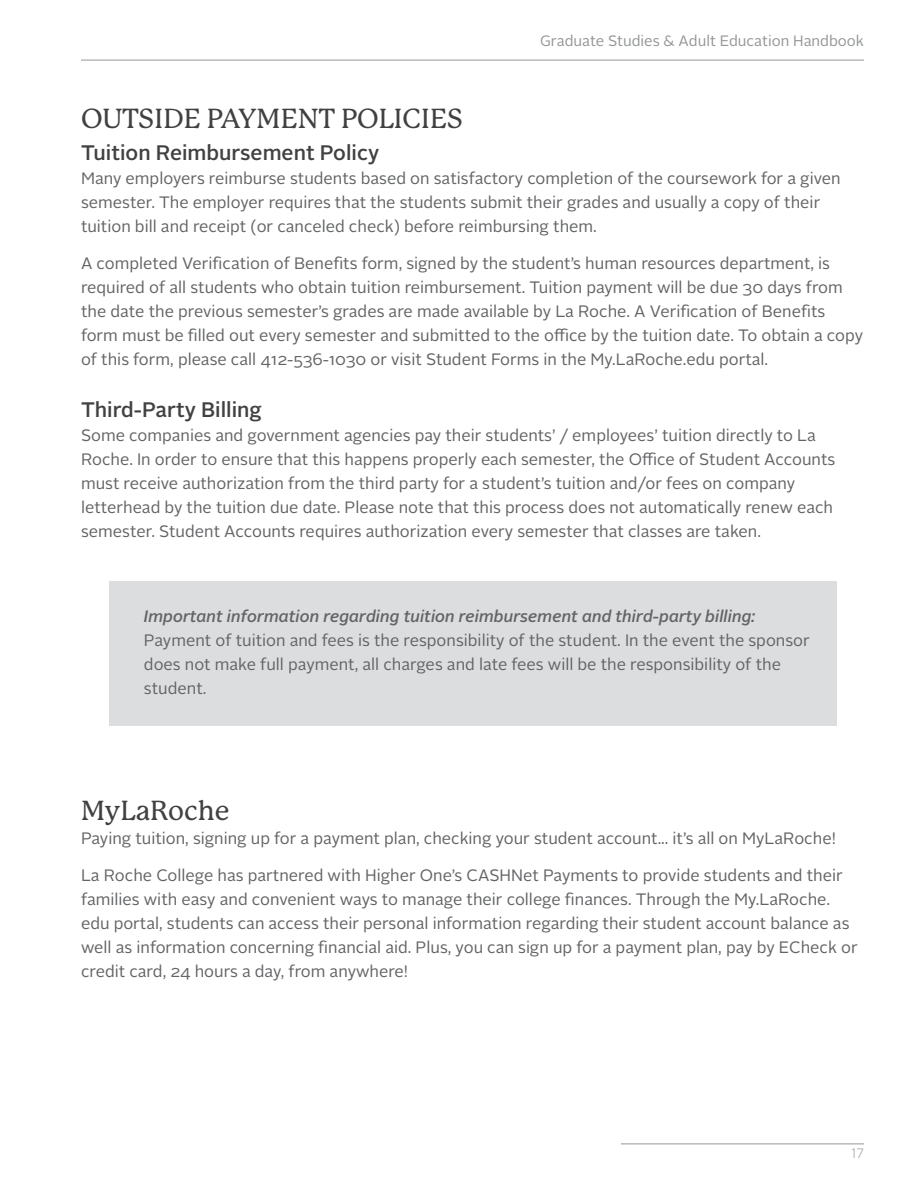
<style>
.page{position:relative;width:918px;height:1188px;background:#fff}
.page>*{position:absolute;margin:0;border:0;box-sizing:border-box;transform-origin:0 0}
.t1{font:500 27px "P22 Mackinac";color:#414142}
.t2{font:500 21px "Alright Sans";color:#414142}
.t3{font:16.5px/24px "Alright Sans";color:#636466}
.t4{font:italic 500 16.5px "Alright Sans";color:#636466}
.t5{font:15px "Alright Sans";color:#949698}
.t6{font:300 13.5px "Gotham";color:#949698}
</style>
<div class="page">
<hr style="left:621px;top:1144px;width:243px;height:1px;background:#949698">
<hr style="left:81px;top:60px;width:783px;height:1px;background:#949698">
<div style="left:109px;top:581px;width:727px;height:145px;background:#dcddde"></div>
<p class="t5" style="left:540px;top:31px;width:325px">Graduate Studies &amp; Adult Education Handbook</p>
<h1 class="t1" style="left:81px;top:103px;width:383px">OUTSIDE PAYMENT POLICIES</h1>
<p class="t2" style="left:81px;top:138px;width:300px">Tuition Reimbursement Policy</p>
<p class="t3" style="left:81px;top:166px;width:761px">Many employers reimburse students based on satisfactory completion of the coursework for a given semester. The employer requires that the students submit their grades and usually a copy of their tuition bill and receipt (or canceled check) before reimbursing them.</p>
<p class="t3" style="left:81px;top:252px;width:784px">A completed Verification of Benefits form, signed by the student’s human resources department, is required of all students who obtain tuition reimbursement. Tuition payment will be due 30 days from the date the previous semester’s grades are made available by La Roche. A Verification of Benefits form must be filled out every semester and submitted to the office by the tuition date. To obtain a copy of this form, please call 412-536-1030 or visit Student Forms in the My.LaRoche.edu portal.</p>
<p class="t2" style="left:81px;top:395px;width:182px">Third-Party Billing</p>
<p class="t3" style="left:81px;top:424px;width:756px">Some companies and government agencies pay their students’ / employees’ tuition directly to La Roche. In order to ensure that this happens properly each semester, the Office of Student Accounts must receive authorization from the third party for a student’s tuition and/or fees on company letterhead by the tuition due date. Please note that this process does not automatically renew each semester. Student Accounts requires authorization every semester that classes are taken.</p>
<p class="t4" style="left:144px;top:605px;width:613px">Important information regarding tuition reimbursement and third-party billing:</p>
<p class="t3" style="left:144px;top:628px;width:667px">Payment of tuition and fees is the responsibility of the student. In the event the sponsor does not make full payment, all charges and late fees will be the responsibility of the student.</p>
<h1 class="t1" style="left:81px;top:795px;width:150px">MyLaRoche</h1>
<p class="t3" style="left:81px;top:826px;width:756px">Paying tuition, signing up for a payment plan, checking your student account... it’s all on MyLaRoche!</p>
<p class="t3" style="left:81px;top:864px;width:778px">La Roche College has partnered with Higher One’s CASHNet Payments to provide students and their families with easy and convenient ways to manage their college finances. Through the My.LaRoche. edu portal, students can access their personal information regarding their student account balance as well as information concerning financial aid. Plus, you can sign up for a payment plan, pay by ECheck or credit card, 24 hours a day, from anywhere!</p>
<p class="t6" style="left:852px;top:1144px;width:14px">17</p>
</div>
